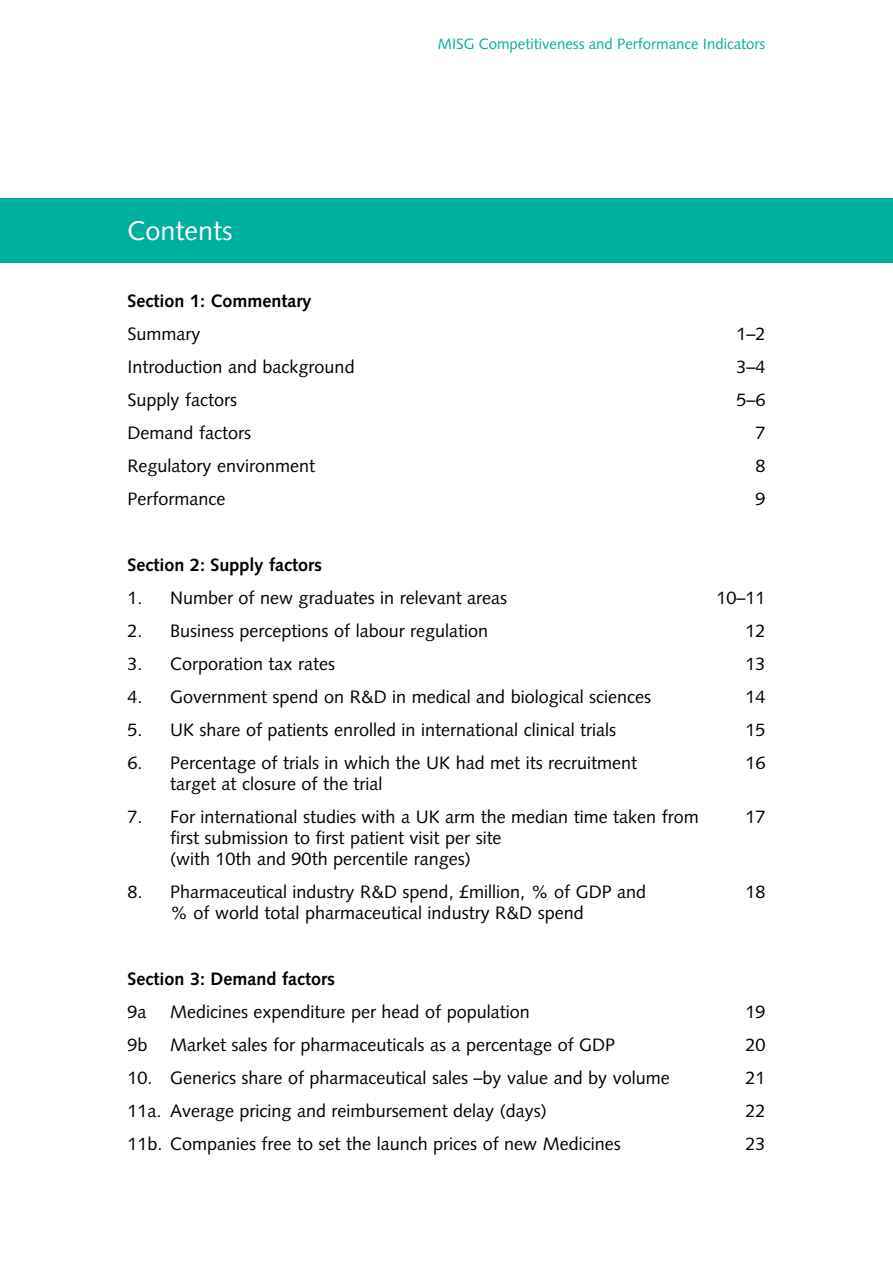
<style>
.page{position:relative;width:893px;height:1263px;background:#fff}
.page>*{position:absolute;margin:0;border:0;box-sizing:border-box;transform-origin:0 0}
.Body_Text_12_14pt_Ro{font:27px "Syntax";color:#fff}
.Body_Text_12_14pt_Ro-2{font:18px/21px "Syntax";color:#000}
.Body_Text_12_14pt_Ro-3{font:700 18px "Syntax";color:#000}
.t1{font:15px "Syntax";color:#00af9e}
</style>
<div class="page">
<div style="left:0;top:199px;width:893px;height:64px;background:#00af9e"></div>
<p class="Body_Text_12_14pt_Ro" style="left:128px;top:215px;width:107px">Contents</p>
<p class="t1" style="left:438px;top:35px;width:329px">MISG Competitiveness and Performance Indicators</p>
<p class="Body_Text_12_14pt_Ro-3" style="left:128px;top:290px;width:186px">Section 1: Commentary</p>
<p class="Body_Text_12_14pt_Ro-2" style="left:128px;top:323px;width:75px">Summary</p>
<p class="Body_Text_12_14pt_Ro-2" style="left:736px;top:323px;width:31px">1–2</p>
<p class="Body_Text_12_14pt_Ro-2" style="left:128px;top:356px;width:229px">Introduction and background</p>
<p class="Body_Text_12_14pt_Ro-2" style="left:736px;top:356px;width:31px">3–4</p>
<p class="Body_Text_12_14pt_Ro-2" style="left:128px;top:389px;width:111px">Supply factors</p>
<p class="Body_Text_12_14pt_Ro-2" style="left:736px;top:389px;width:31px">5–6</p>
<p class="Body_Text_12_14pt_Ro-2" style="left:128px;top:422px;width:125px">Demand factors</p>
<p class="Body_Text_12_14pt_Ro-2" style="left:755px;top:422px;width:12px">7</p>
<p class="Body_Text_12_14pt_Ro-2" style="left:128px;top:455px;width:189px">Regulatory environment</p>
<p class="Body_Text_12_14pt_Ro-2" style="left:755px;top:455px;width:12px">8</p>
<p class="Body_Text_12_14pt_Ro-2" style="left:128px;top:488px;width:100px">Performance</p>
<p class="Body_Text_12_14pt_Ro-2" style="left:755px;top:488px;width:12px">9</p>
<p class="Body_Text_12_14pt_Ro-3" style="left:128px;top:554px;width:196px">Section 2: Supply factors</p>
<p class="Body_Text_12_14pt_Ro-2" style="left:128px;top:587px;width:381px">1. Number of new graduates in relevant areas</p>
<p class="Body_Text_12_14pt_Ro-2" style="left:716px;top:587px;width:51px">10–11</p>
<p class="Body_Text_12_14pt_Ro-2" style="left:128px;top:620px;width:362px">2. Business perceptions of labour regulation</p>
<p class="Body_Text_12_14pt_Ro-2" style="left:745px;top:620px;width:22px">12</p>
<p class="Body_Text_12_14pt_Ro-2" style="left:128px;top:653px;width:209px">3. Corporation tax rates</p>
<p class="Body_Text_12_14pt_Ro-2" style="left:745px;top:653px;width:22px">13</p>
<p class="Body_Text_12_14pt_Ro-2" style="left:128px;top:686px;width:525px">4. Government spend on R&amp;D in medical and biological sciences</p>
<p class="Body_Text_12_14pt_Ro-2" style="left:745px;top:686px;width:22px">14</p>
<p class="Body_Text_12_14pt_Ro-2" style="left:128px;top:719px;width:490px">5. UK share of patients enrolled in international clinical trials</p>
<p class="Body_Text_12_14pt_Ro-2" style="left:745px;top:719px;width:22px">15</p>
<p class="Body_Text_12_14pt_Ro-2" style="left:128px;top:752px;width:511px">6. Percentage of trials in which the UK had met its recruitment</p>
<p class="Body_Text_12_14pt_Ro-2" style="left:745px;top:752px;width:22px">16</p>
<p class="Body_Text_12_14pt_Ro-2" style="left:170px;top:773px;width:214px">target at closure of the trial</p>
<p class="Body_Text_12_14pt_Ro-2" style="left:128px;top:806px;width:573px">7. For international studies with a UK arm the median time taken from</p>
<p class="Body_Text_12_14pt_Ro-2" style="left:745px;top:806px;width:22px">17</p>
<p class="Body_Text_12_14pt_Ro-2" style="left:170px;top:827px;width:333px">first submission to first patient visit per site (with 10th and 90th percentile ranges)</p>
<p class="Body_Text_12_14pt_Ro-2" style="left:128px;top:881px;width:520px">8. Pharmaceutical industry R&amp;D spend, £million, % of GDP and</p>
<p class="Body_Text_12_14pt_Ro-2" style="left:745px;top:881px;width:22px">18</p>
<p class="Body_Text_12_14pt_Ro-2" style="left:170px;top:902px;width:415px">% of world total pharmaceutical industry R&amp;D spend</p>
<p class="Body_Text_12_14pt_Ro-3" style="left:128px;top:968px;width:209px">Section 3: Demand factors</p>
<p class="Body_Text_12_14pt_Ro-2" style="left:128px;top:1001px;width:21px">9a</p>
<p class="Body_Text_12_14pt_Ro-2" style="left:170px;top:1001px;width:361px">Medicines expenditure per head of population</p>
<p class="Body_Text_12_14pt_Ro-2" style="left:745px;top:1001px;width:22px">19</p>
<p class="Body_Text_12_14pt_Ro-2" style="left:128px;top:1034px;width:22px">9b</p>
<p class="Body_Text_12_14pt_Ro-2" style="left:170px;top:1034px;width:447px">Market sales for pharmaceuticals as a percentage of GDP</p>
<p class="Body_Text_12_14pt_Ro-2" style="left:745px;top:1034px;width:22px">20</p>
<p class="Body_Text_12_14pt_Ro-2" style="left:128px;top:1067px;width:544px">10. Generics share of pharmaceutical sales –by value and by volume</p>
<p class="Body_Text_12_14pt_Ro-2" style="left:745px;top:1067px;width:22px">21</p>
<p class="Body_Text_12_14pt_Ro-2" style="left:128px;top:1100px;width:421px">11a. Average pricing and reimbursement delay (days)</p>
<p class="Body_Text_12_14pt_Ro-2" style="left:745px;top:1100px;width:22px">22</p>
<p class="Body_Text_12_14pt_Ro-2" style="left:128px;top:1133px;width:495px">11b. Companies free to set the launch prices of new Medicines</p>
<p class="Body_Text_12_14pt_Ro-2" style="left:745px;top:1133px;width:22px">23</p>
</div>
